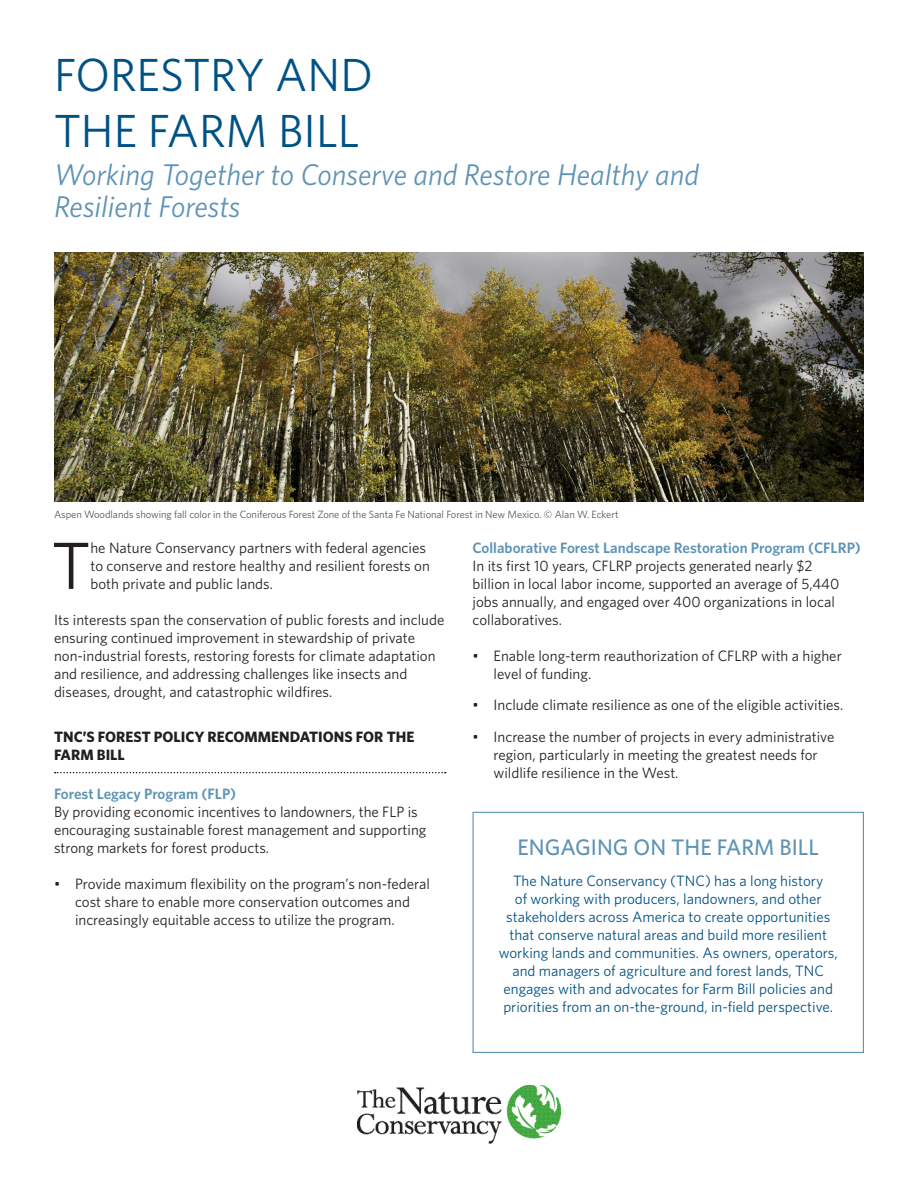
<style>
.page{position:relative;width:918px;height:1188px;background:#fff}
.page>*{position:absolute;margin:0;border:0;box-sizing:border-box;transform-origin:0 0}
.Text{font:66.75px "Whitney";color:#231f20}
.t1{font:46.5px/55.8px "Whitney";color:#005285}
.Subhead{font:italic 30px/31.5px "Whitney";color:#5d93b5}
.Sidebar_head{font:500 22.5px "Whitney";color:#5d93b5}
.Text-2{font:15px/18px "Whitney";color:#231f20}
.Sidebar_text{font:15px/18px "Whitney";color:#005285;text-align:center}
.Text_head_single_col{font:700 15px/18px "Whitney";color:#231f20}
.Photo_captions{font:10.5px "Whitney";letter-spacing:-.005em;color:#57585a}
.s1{font-weight:600;color:#5d93b5}
</style>
<div class="page">
<img style="left:358px;top:1085px;width:202px;height:59px">
<svg style="left:55px;top:772px;width:391px;height:1px"></svg>
<img style="left:54px;top:252px;width:810px;height:250px">
<div style="left:472px;top:812px;width:392px;height:241px;border:1px solid #5d93b5"></div>
<p class="t1" style="left:54px;top:46px;width:320px">FORESTRY AND<br>THE FARM BILL</p>
<p class="Subhead" style="left:54px;top:158px;width:647px">Working Together to Conserve and Restore Healthy and<br>Resilient Forests</p>
<p class="Photo_captions" style="left:54px;top:507px;width:566px">Aspen Woodlands showing fall color in the Coniferous Forest Zone of the Santa Fe National Forest in New Mexico. © Alan W. Eckert</p>
<p class="Text" style="left:52px;top:521px;width:40px">T</p>
<p class="Text-2" style="left:90px;top:538px;width:341px">he Nature Conservancy partners with federal agencies to conserve and restore healthy and resilient forests on both private and public lands.</p>
<p class="Text-2" style="left:54px;top:610px;width:392px">Its interests span the conservation of public forests and include ensuring continued improvement in stewardship of private non-industrial forests, restoring forests for climate adaptation and resilience, and addressing challenges like insects and diseases, drought, and catastrophic wildfires.</p>
<p class="Text_head_single_col" style="left:54px;top:727px;width:362px">TNC’S FOREST POLICY RECOMMENDATIONS FOR THE<br>FARM BILL</p>
<p class="Text-2" style="left:54px;top:784px;width:374px"><span class="s1">Forest Legacy Program (FLP)<br></span>By providing economic incentives to landowners, the FLP is encouraging sustainable forest management and supporting strong markets for forest products.</p>
<p class="Text-2" style="left:75px;top:874px;width:356px;text-indent:-21px">• Provide maximum flexibility on the program’s non-federal cost share to enable more conservation outcomes and increasingly equitable access to utilize the program.</p>
<p class="Text-2" style="left:472px;top:538px;width:390px"><span class="s1">Collaborative Forest Landscape Restoration Program (CFLRP)<br></span>In its first 10 years, CFLRP projects generated nearly $2<br>billion in local labor income, supported an average of 5,440 jobs annually, and engaged over 400 organizations in local collaboratives.</p>
<p class="Text-2" style="left:494px;top:646px;width:350px;text-indent:-21px">• Enable long-term reauthorization of CFLRP with a higher level of funding.</p>
<p class="Text-2" style="left:472px;top:696px;width:372px">• Include climate resilience as one of the eligible activities.</p>
<p class="Text-2" style="left:494px;top:727px;width:343px;text-indent:-21px">• Increase the number of projects in every administrative region, particularly in meeting the greatest needs for wildlife resilience in the West.</p>
<p class="Sidebar_head" style="left:518px;top:832px;width:303px">ENGAGING ON THE FARM BILL</p>
<p class="Sidebar_text" style="left:499px;top:872px;width:341px">The Nature Conservancy (TNC) has a long history<br>of working with producers, landowners, and other stakeholders across America to create opportunities that conserve natural areas and build more resilient working lands and communities. As owners, operators, and managers of agriculture and forest lands, TNC engages with and advocates for Farm Bill policies and priorities from an on-the-ground, in-field perspective.</p>
</div>
